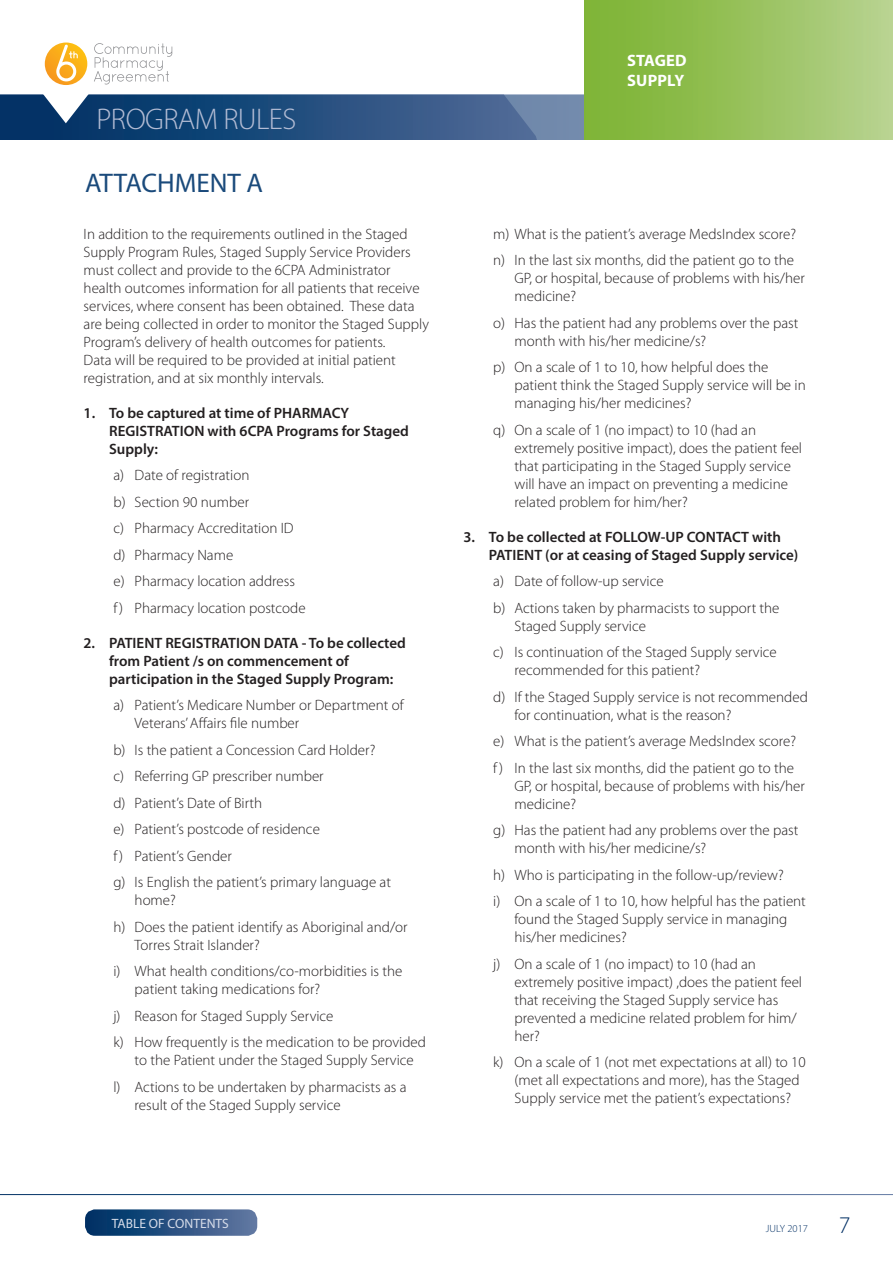
<style>
.page{position:relative;width:893px;height:1263px;background:#fff}
.page>*{position:absolute;margin:0;border:0;box-sizing:border-box;transform-origin:0 0}
.t1{font:300 30px "Myriad Pro";letter-spacing:-.02em;color:#b3bcd4}
.t2{font:27px "Myriad Pro";color:#1a4a7b}
.t3{font:300 24px "Myriad Pro";color:#002f64}
.t4{font:700 16.5px/19.8px "Myriad Pro";letter-spacing:.01em;color:#fff}
.t5{font:300 15px/18px "Myriad Pro";color:#231f20}
.t6{font:600 15px/18px "Myriad Pro";color:#231f20}
.t7{font:13.5px "Myriad Pro";color:#d6dce9}
.t8{font:300 10.5px "Myriad Pro";color:#002f64}
</style>
<div class="page">
<svg style="left:0;top:95px;width:559px;height:45px"></svg>
<div style="left:585px;top:0;width:308px;height:213px;background:linear-gradient(to right,#7ab22e,#b6d18d)"></div>
<svg style="left:43px;top:94px;width:46px;height:29px"></svg>
<div style="left:0;top:140px;width:893px;height:87px;background:#fff"></div>
<svg style="left:94px;top:43px;width:78px;height:41px"></svg>
<svg style="left:45px;top:43px;width:42px;height:42px"></svg>
<svg style="left:56px;top:45px;width:22px;height:36px"></svg>
<svg style="left:89px;top:1213px;width:164px;height:19px"></svg>
<div style="left:85px;top:1209px;width:172px;height:27px;border:3px solid #fff;border-radius:9px"></div>
<h1 class="t1" style="left:96px;top:102px;width:201px">PROGRAM RULES</h1>
<h2 class="t2" style="left:85px;top:167px;width:180px">ATTACHMENT A</h2>
<p class="t5" style="left:84px;top:225px;width:347px">In addition to the requirements outlined in the Staged Supply Program Rules, Staged Supply Service Providers must collect and provide to the 6CPA Administrator health outcomes information for all patients that receive services, where consent has been obtained. These data are being collected in order to monitor the Staged Supply Program’s delivery of health outcomes for patients.<br>Data will be required to be provided at initial patient registration, and at six monthly intervals.</p>
<p class="t6" style="left:109px;top:403px;width:301px;text-indent:-26px">1. To be captured at time of PHARMACY<br>REGISTRATION with 6CPA Programs for Staged<br>Supply:</p>
<p class="t5" style="left:113px;top:462px;width:194px;line-height:26.5px">a) Date of registration<br>b) Section 90 number<br>c) Pharmacy Accreditation ID d) Pharmacy Name<br>e) Pharmacy location address<br>f ) Pharmacy location postcode</p>
<p class="t6" style="left:109px;top:633px;width:298px;text-indent:-26px">2. PATIENT REGISTRATION DATA - To be collected from Patient /s on commencement of participation in the Staged Supply Program:</p>
<p class="t5" style="left:135px;top:697px;width:271px;text-indent:-21px">a) Patient’s Medicare Number or Department of<br>Veterans’ Affairs file number</p>
<p class="t5" style="left:113px;top:737px;width:279px;line-height:26.5px">b) Is the patient a Concession Card Holder?<br>c) Referring GP prescriber number<br>d) Patient’s Date of Birth<br>e) Patient’s postcode of residence<br>f ) Patient’s Gender<br>g) Is English the patient’s primary language at</p>
<p class="t5" style="left:113px;top:887px;width:296px;line-height:26.5px;text-indent:21px">home?<br>h) Does the patient identify as Aboriginal and/or</p>
<p class="t5" style="left:113px;top:932px;width:291px;line-height:26.5px;text-indent:21px">Torres Strait Islander?<br>i) What health conditions/co-morbidities is the</p>
<p class="t5" style="left:113px;top:976px;width:314px;line-height:26.5px;text-indent:21px">patient taking medications for?<br>j) Reason for Staged Supply Service<br>k) How frequently is the medication to be provided</p>
<p class="t5" style="left:113px;top:1047px;width:302px;line-height:26.5px;text-indent:21px">to the Patient under the Staged Supply Service l) Actions to be undertaken by pharmacists as a</p>
<p class="t5" style="left:135px;top:1096px;width:208px">result of the Staged Supply service</p>
<p class="t4" style="left:627px;top:50px;width:61px">STAGED<br>SUPPLY</p>
<p class="t5" style="left:493px;top:221px;width:304px;line-height:26.5px">m) What is the patient’s average MedsIndex score? n) In the last six months, did the patient go to the</p>
<p class="t5" style="left:514px;top:270px;width:292px">GP, or hospital, because of problems with his/her medicine?</p>
<p class="t5" style="left:514px;top:314px;width:285px;text-indent:-21px">o) Has the patient had any problems over the past month with his/her medicine/s?</p>
<p class="t5" style="left:514px;top:359px;width:293px;text-indent:-21px">p) On a scale of 1 to 10, how helpful does the patient think the Staged Supply service will be in managing his/her medicines?</p>
<p class="t5" style="left:514px;top:421px;width:289px;text-indent:-21px">q) On a scale of 1 (no impact) to 10 (had an extremely positive impact), does the patient feel that participating in the Staged Supply service will have an impact on preventing a medicine related problem for him/her?</p>
<p class="t6" style="left:489px;top:527px;width:311px;text-indent:-26px">3. To be collected at FOLLOW-UP CONTACT with<br>PATIENT (or at ceasing of Staged Supply service)</p>
<p class="t5" style="left:493px;top:568px;width:288px;line-height:26.5px">a) Date of follow-up service<br>b) Actions taken by pharmacists to support the</p>
<p class="t5" style="left:493px;top:613px;width:285px;line-height:26.5px;text-indent:21px">Staged Supply service<br>c) Is continuation of the Staged Supply service</p>
<p class="t5" style="left:493px;top:657px;width:316px;line-height:26.5px;text-indent:21px">recommended for this patient?<br>d) If the Staged Supply service is not recommended</p>
<p class="t5" style="left:493px;top:702px;width:304px;line-height:26.5px;text-indent:21px">for continuation, what is the reason?<br>e) What is the patient’s average MedsIndex score? f ) In the last six months, did the patient go to the</p>
<p class="t5" style="left:514px;top:777px;width:292px">GP, or hospital, because of problems with his/her medicine?</p>
<p class="t5" style="left:514px;top:822px;width:285px;text-indent:-21px">g) Has the patient had any problems over the past month with his/her medicine/s?</p>
<p class="t5" style="left:493px;top:862px;width:314px;line-height:26.5px">h) Who is participating in the follow-up/review?<br>i) On a scale of 1 to 10, how helpful has the patient</p>
<p class="t5" style="left:514px;top:911px;width:274px">found the Staged Supply service in managing his/her medicines?</p>
<p class="t5" style="left:514px;top:955px;width:289px;text-indent:-21px">j) On a scale of 1 (no impact) to 10 (had an extremely positive impact) ,does the patient feel that receiving the Staged Supply service has prevented a medicine related problem for him/ her?</p>
<p class="t5" style="left:514px;top:1054px;width:293px;text-indent:-21px">k) On a scale of 1 (not met expectations at all) to 10 (met all expectations and more), has the Staged<br>Supply service met the patient’s expectations?</p>
<p class="t7" style="left:112px;top:1215px;width:119px">TABLE OF CONTENTS</p>
<h3 class="t3" style="left:839px;top:1212px;width:13px">7</h3>
<p class="t8" style="left:766px;top:1223px;width:44px">JULY 2017</p>
</div>
